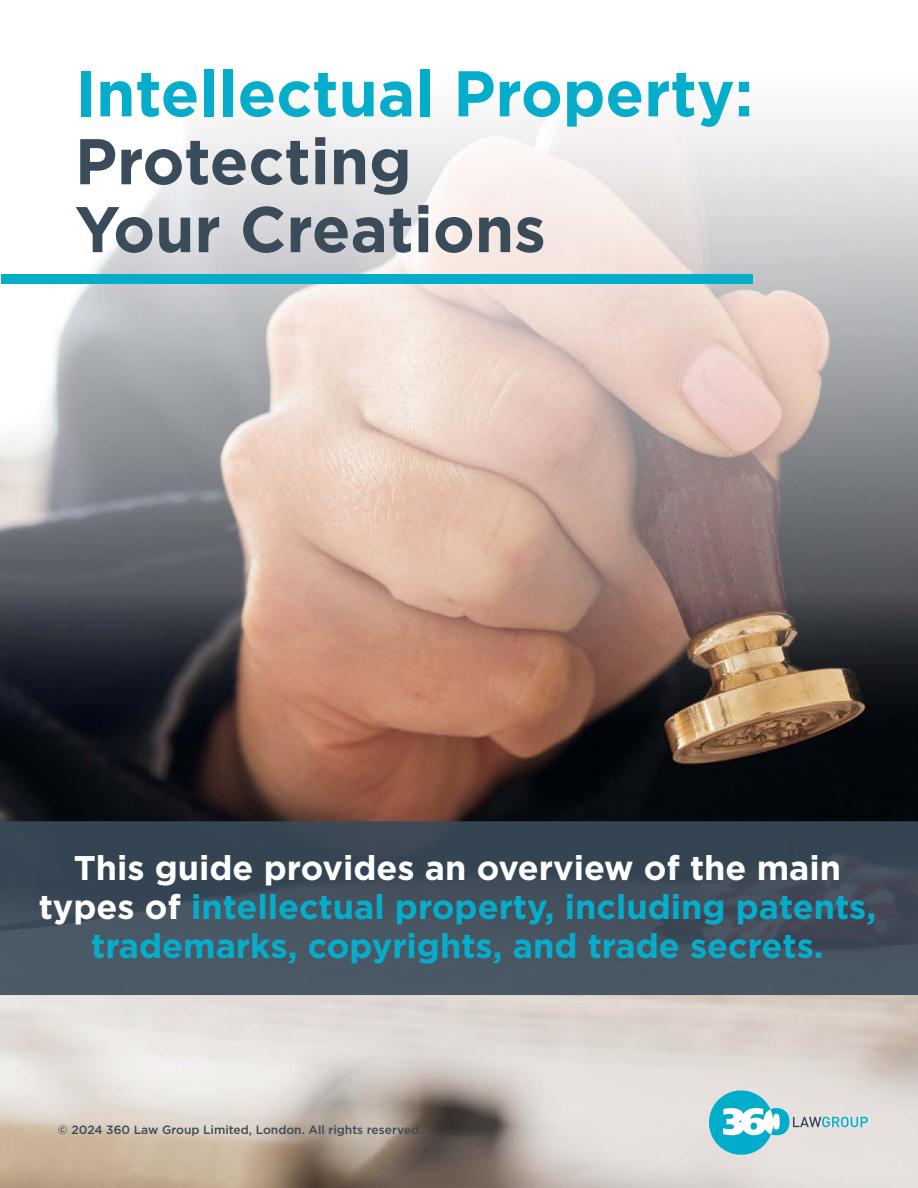
<style>
.page{position:relative;width:918px;height:1188px;background:#fff}
.page>*{position:absolute;margin:0;border:0;box-sizing:border-box;transform-origin:0 0}
.t1{font:700 64.5px/67.9px "Gotham";color:#3a4b5a}
.t2{font:700 64.5px "Gotham";color:#06adcb}
.t3{font:700 34.2px/39px "Gotham";color:#06adcb;text-align:center}
.t4{font:500 12px "Gotham";color:#3a4b5a}
.s1{color:#fff}
</style>
<div class="page">
<img style="left:0;top:113px;width:918px;height:1075px">
<svg style="left:0;top:821px;width:918px;height:174px;background:#404e5b"></svg>
<svg style="left:709px;top:1090px;width:159px;height:65px;background:#a9d4da"></svg>
<div style="left:1px;top:275px;width:752px;height:9px;background:#06adcb"></div>
<h1 class="t2" style="left:75px;top:51px;width:680px">Intellectual Property:</h1>
<h1 class="t1" style="left:75px;top:127px;width:472px">Protecting<br>Your Creations</h1>
<p class="t3" style="left:39px;top:848px;width:839px"><span class="s1">This guide provides an overview of the main types of</span> intellectual property, including patents, trademarks, copyrights, and trade secrets.</p>
<p class="t4" style="left:58px;top:1121px;width:366px">© 2024 360 Law Group Limited, London. All rights reserved.</p>
</div>
